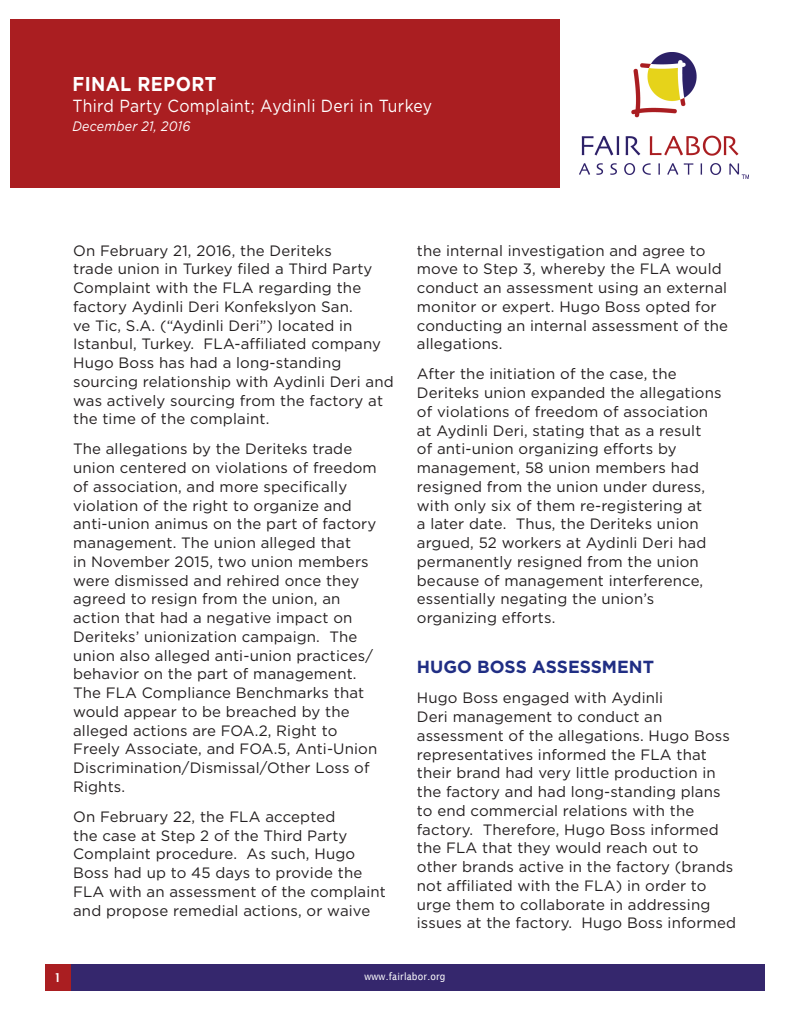
<style>
.page{position:relative;width:810px;height:1035px;background:#fff}
.page>*{position:absolute;margin:0;border:0;box-sizing:border-box;transform-origin:0 0}
.t1{font:700 20px "Gotham";letter-spacing:.02em;color:#fff;scale:.9 1}
.t2{font:17.5px "Gotham";letter-spacing:.02em;color:#fff;scale:.9 1}
.main_body_text{font:700 17.5px "Gotham";color:#202e84}
.main_body_text-2{font:15px/18.8px "Gotham";letter-spacing:.01em;color:#231f20}
.t3{font:italic 13.75px "Gotham";letter-spacing:.02em;color:#fff;scale:.9 1}
.t4{font:600 12.5px "Lucida Sans";color:#fff;scale:.9 1}
.t5{font:10px "Lucida Sans";letter-spacing:.02em;color:#fff;scale:.9 1}
</style>
<div class="page">
<div style="left:71px;top:964px;width:694px;height:26px;background:#35276d"></div>
<div style="left:45px;top:964px;width:26px;height:26px;background:#aa1e21"></div>
<div style="left:10px;top:19px;width:550px;height:169px;background:#aa1e21"></div>
<img style="left:579px;top:52px;width:170px;height:127px">
<p class="t1" style="left:73px;top:71px;width:161px">FINAL REPORT</p>
<p class="t2" style="left:73px;top:94px;width:401px">Third Party Complaint; Aydinli Deri in Turkey</p>
<p class="t3" style="left:73px;top:118px;width:133px">December 21, 2016</p>
<p class="main_body_text-2" style="left:73px;top:241px;width:322px">On February 21, 2016, the Deriteks<br>trade union in Turkey filed a Third Party Complaint with the FLA regarding the factory Aydinli Deri Konfekslyon San.<br>ve Tic, S.A. (“Aydinli Deri”) located in Istanbul, Turkey. FLA-affiliated company Hugo Boss has had a long-standing sourcing relationship with Aydinli Deri and was actively sourcing from the factory at the time of the complaint.</p>
<p class="main_body_text-2" style="left:73px;top:439px;width:306px">The allegations by the Deriteks trade union centered on violations of freedom of association, and more specifically violation of the right to organize and anti-union animus on the part of factory management. The union alleged that<br>in November 2015, two union members were dismissed and rehired once they agreed to resign from the union, an action that had a negative impact on Deriteks’ unionization campaign. The union also alleged anti-union practices/ behavior on the part of management.<br>The FLA Compliance Benchmarks that would appear to be breached by the alleged actions are FOA.2, Right to Freely Associate, and FOA.5, Anti-Union Discrimination/Dismissal/Other Loss of Rights.</p>
<p class="main_body_text-2" style="left:73px;top:807px;width:314px">On February 22, the FLA accepted<br>the case at Step 2 of the Third Party Complaint procedure. As such, Hugo Boss had up to 45 days to provide the FLA with an assessment of the complaint and propose remedial actions, or waive</p>
<p class="main_body_text-2" style="left:417px;top:241px;width:313px">the internal investigation and agree to move to Step 3, whereby the FLA would conduct an assessment using an external monitor or expert. Hugo Boss opted for conducting an internal assessment of the allegations.</p>
<p class="main_body_text-2" style="left:417px;top:364px;width:306px">After the initiation of the case, the Deriteks union expanded the allegations of violations of freedom of association at Aydinli Deri, stating that as a result<br>of anti-union organizing efforts by management, 58 union members had resigned from the union under duress, with only six of them re-registering at<br>a later date. Thus, the Deriteks union argued, 52 workers at Aydinli Deri had permanently resigned from the union because of management interference, essentially negating the union’s organizing efforts.</p>
<p class="main_body_text" style="left:417px;top:656px;width:239px">HUGO BOSS ASSESSMENT</p>
<p class="main_body_text-2" style="left:417px;top:688px;width:321px">Hugo Boss engaged with Aydinli<br>Deri management to conduct an assessment of the allegations. Hugo Boss representatives informed the FLA that their brand had very little production in the factory and had long-standing plans to end commercial relations with the factory. Therefore, Hugo Boss informed the FLA that they would reach out to other brands active in the factory (brands not affiliated with the FLA) in order to urge them to collaborate in addressing issues at the factory. Hugo Boss informed</p>
<p class="t4" style="left:54px;top:970px;width:9px">1</p>
<p class="t5" style="left:364px;top:970px;width:92px">www.fairlabor.org</p>
</div>
